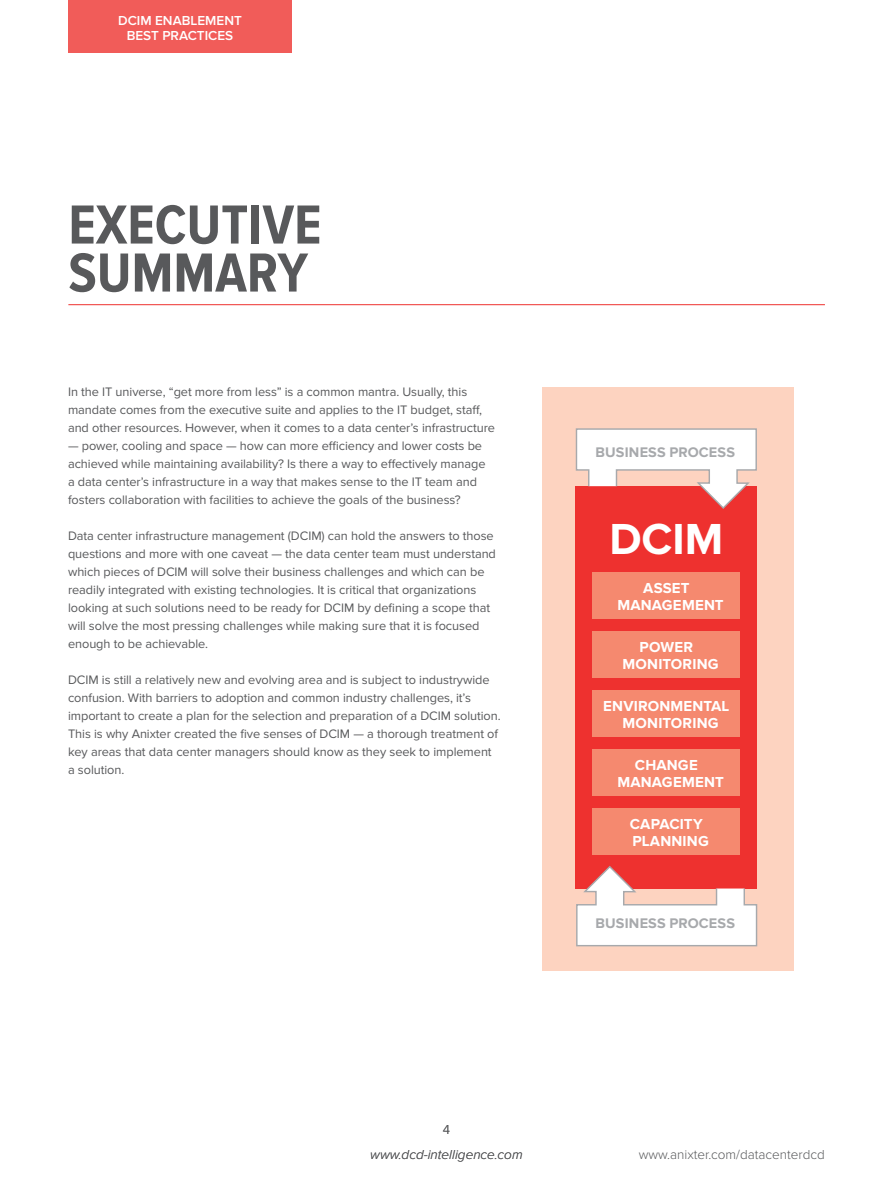
<style>
.page{position:relative;width:893px;height:1191px;background:#fff}
.page>*{position:absolute;margin:0;border:0;box-sizing:border-box;transform-origin:0 0}
.t1{font:700 57px/48px "Proxima Nova Cond";color:#58595b}
.t2{font:700 45px "Proxima Nova";color:#fff}
.t3{font:700 15px/17.2px "Proxima Nova";letter-spacing:.01em;color:#fff;text-align:center}
.t4{font:700 14.4px "Proxima Nova";letter-spacing:.01em;color:#a7a9ac}
.t5{font:300 13.5px "Proxima Nova";color:#58595b}
.t6{font:600 13.5px/15px "Proxima Nova";color:#fff;text-align:center}
.t7{font:italic 300 13.5px "Proxima Nova";color:#58595b}
.t8{font:12.75px/18px "Proxima Nova";letter-spacing:-.005em;color:#58595b}
</style>
<div class="page">
<div style="left:68px;top:0;width:224px;height:53px;background:#f15c59"></div>
<div style="left:543px;top:387px;width:251px;height:584px;background:#fdd3c0"></div>
<hr style="left:68px;top:304px;width:757px;height:1px;background:#ee312f">
<div style="left:576px;top:486px;width:181px;height:403px;background:#ee312f"></div>
<div style="left:592px;top:572px;width:148px;height:47px;background:#f5896f"></div>
<div style="left:592px;top:631px;width:148px;height:47px;background:#f5896f"></div>
<div style="left:592px;top:690px;width:148px;height:47px;background:#f5896f"></div>
<div style="left:592px;top:749px;width:148px;height:47px;background:#f5896f"></div>
<div style="left:592px;top:808px;width:148px;height:47px;background:#f5896f"></div>
<svg style="left:575px;top:428px;width:182px;height:82px"></svg>
<svg style="left:575px;top:864px;width:183px;height:83px"></svg>
<p class="t6" style="left:118px;top:14px;width:125px">DCIM ENABLEMENT<br>BEST PRACTICES</p>
<h1 class="t1" style="left:68px;top:204px;width:255px">EXECUTIVE<br>SUMMARY</h1>
<p class="t8" style="left:68px;top:383px;width:428px">In the IT universe, “get more from less” is a common mantra. Usually, this mandate comes from the executive suite and applies to the IT budget, staff, and other resources. However, when it comes to a data center’s infrastructure</p>
<p class="t8" style="left:68px;top:437px;width:419px">— power, cooling and space — how can more efficiency and lower costs be achieved while maintaining availability? Is there a way to effectively manage a data center’s infrastructure in a way that makes sense to the IT team and fosters collaboration with facilities to achieve the goals of the business?</p>
<p class="t8" style="left:68px;top:527px;width:429px">Data center infrastructure management (DCIM) can hold the answers to those questions and more with one caveat — the data center team must understand which pieces of DCIM will solve their business challenges and which can be readily integrated with existing technologies. It is critical that organizations looking at such solutions need to be ready for DCIM by defining a scope that will solve the most pressing challenges while making sure that it is focused enough to be achievable.</p>
<p class="t8" style="left:68px;top:671px;width:434px">DCIM is still a relatively new and evolving area and is subject to industrywide confusion. With barriers to adoption and common industry challenges, it’s important to create a plan for the selection and preparation of a DCIM solution.<br>This is why Anixter created the five senses of DCIM — a thorough treatment of key areas that data center managers should know as they seek to implement a solution.</p>
<p class="t5" style="left:443px;top:1121px;width:9px">4</p>
<p class="t4" style="left:596px;top:443px;width:141px">BUSINESS PROCESS</p>
<h2 class="t2" style="left:609px;top:513px;width:115px">DCIM</h2>
<p class="t3" style="left:617px;top:580px;width:108px">ASSET<br>MANAGEMENT</p>
<p class="t3" style="left:623px;top:639px;width:97px">POWER<br>MONITORING</p>
<p class="t3" style="left:603px;top:698px;width:128px">ENVIRONMENTAL<br>MONITORING</p>
<p class="t3" style="left:617px;top:757px;width:108px">CHANGE<br>MANAGEMENT</p>
<p class="t3" style="left:630px;top:816px;width:80px;text-align:left">CAPACITY<br>PLANNING</p>
<p class="t4" style="left:596px;top:914px;width:141px">BUSINESS PROCESS</p>
<p class="t7" style="left:370px;top:1147px;width:154px">www.dcd-intelligence.com</p>
<p class="t5" style="left:639px;top:1146px;width:188px">www.anixter.com/datacenterdcd</p>
</div>
